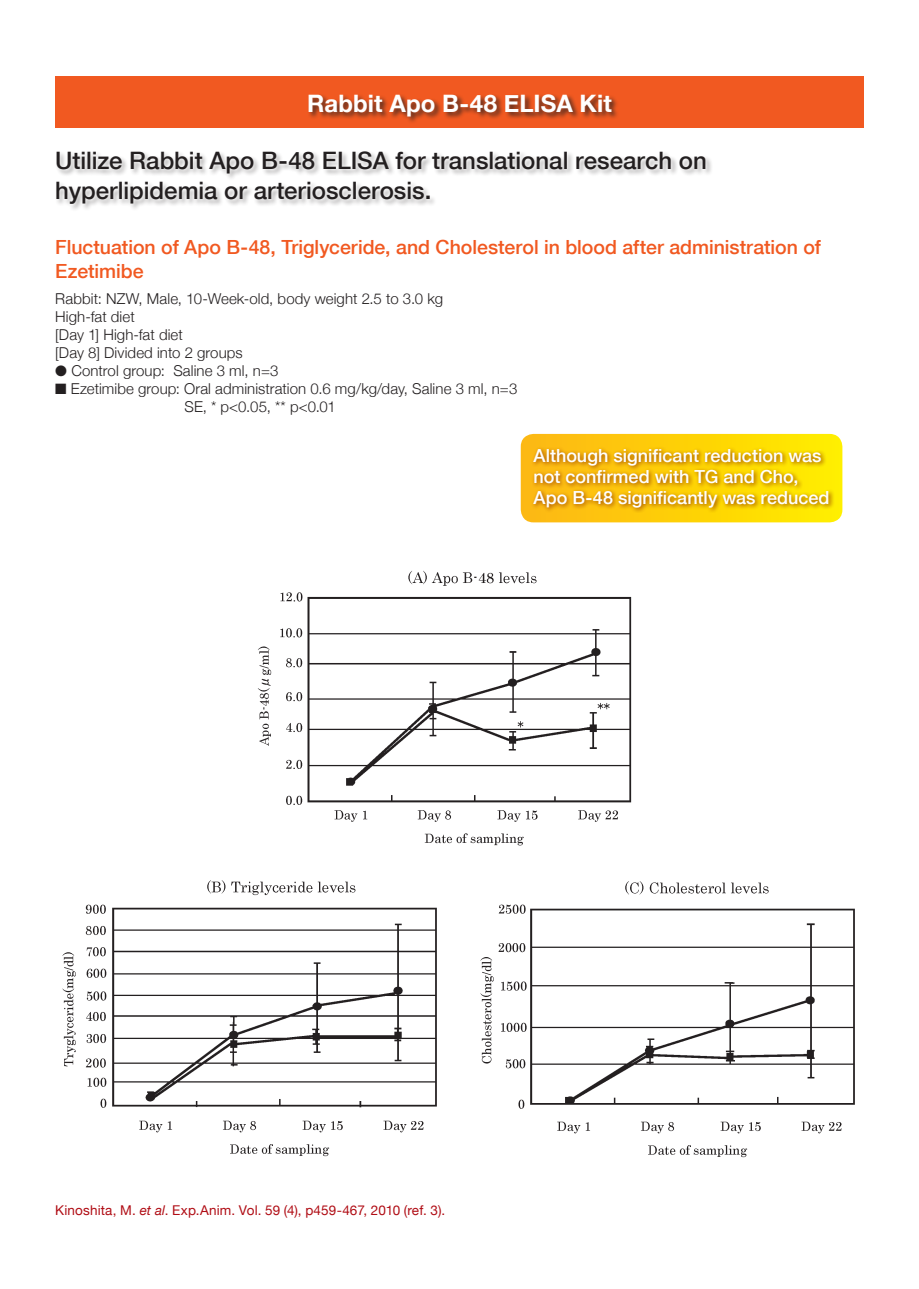
<style>
.page{position:relative;width:919px;height:1289px;background:#fff}
.page>*{position:absolute;margin:0;border:0;box-sizing:border-box;transform-origin:0 0}
.t1{font:500 24px/30px "Helvetica Neue";color:#231f20}
.t2{font:700 24px "Helvetica Neue";letter-spacing:.005em;color:#fff}
.t3{font:500 19.5px/24px "Helvetica Neue";color:#f15921}
.t4{font:500 18px/21px "Helvetica Neue";color:#fff}
.t5{font:300 15px/18px "Helvetica Neue";letter-spacing:.005em;color:#231f20}
.t6{font:13.5px "Helvetica Neue";letter-spacing:.01em;color:#b00d15}
.s1{font-style:italic}
</style>
<div class="page">
<svg style="left:520px;top:434px;width:322px;height:88px;background:#fed20d"></svg>
<div style="left:55px;top:77px;width:808px;height:51px;background:#f15921"></div>
<svg style="left:57px;top:153px;width:652px;height:55px"></svg>
<div style="left:307px;top:94px;width:312px;height:30px;background:#231f20;opacity:.75"></div>
<div style="left:530px;top:446px;width:304px;height:67px;background:#8c2f01;opacity:.85"></div>
<img style="left:257px;top:570px;width:375px;height:276px">
<img style="left:62px;top:880px;width:375px;height:277px">
<img style="left:480px;top:881px;width:375px;height:277px">
<h1 class="t2" style="left:307px;top:82px;width:306px">Rabbit Apo B-48 ELISA Kit</h1>
<h1 class="t1" style="left:55px;top:145px;width:653px">Utilize Rabbit Apo B-48 ELISA for translational research on hyperlipidemia or arteriosclerosis.</h1>
<h2 class="t3" style="left:55px;top:234px;width:767px">Fluctuation of Apo B-48, Triglyceride, and Cholesterol in blood after administration of<br>Ezetimibe</h2>
<p class="t5" style="left:55px;top:289px;width:389px">Rabbit: NZW, Male, 10-Week-old, body weight 2.5 to 3.0 kg<br>High-fat diet<br>[Day 1] High-fat diet<br>[Day 8] Divided into 2 groups</p>
<p class="t5" style="left:55px;top:361px;width:225px">● Control group: Saline 3 ml, n=3</p>
<p class="t5" style="left:185px;top:379px;width:334px;text-indent:-129px">■ Ezetimibe group: Oral administration 0.6 mg/kg/day, Saline 3 ml, n=3<br>SE, * p&lt;0.05, ** p&lt;0.01</p>
<p class="t4" style="left:533px;top:444px;width:297px">Although significant reduction was not confirmed with TG and Cho,<br>Apo B-48 significantly was reduced</p>
<p class="t6" style="left:55px;top:1199px;width:391px">Kinoshita, M. <span class="s1">et al</span>. Exp.Anim. Vol. 59 (4), p459-467, 2010 (ref. 3).</p>
</div>
